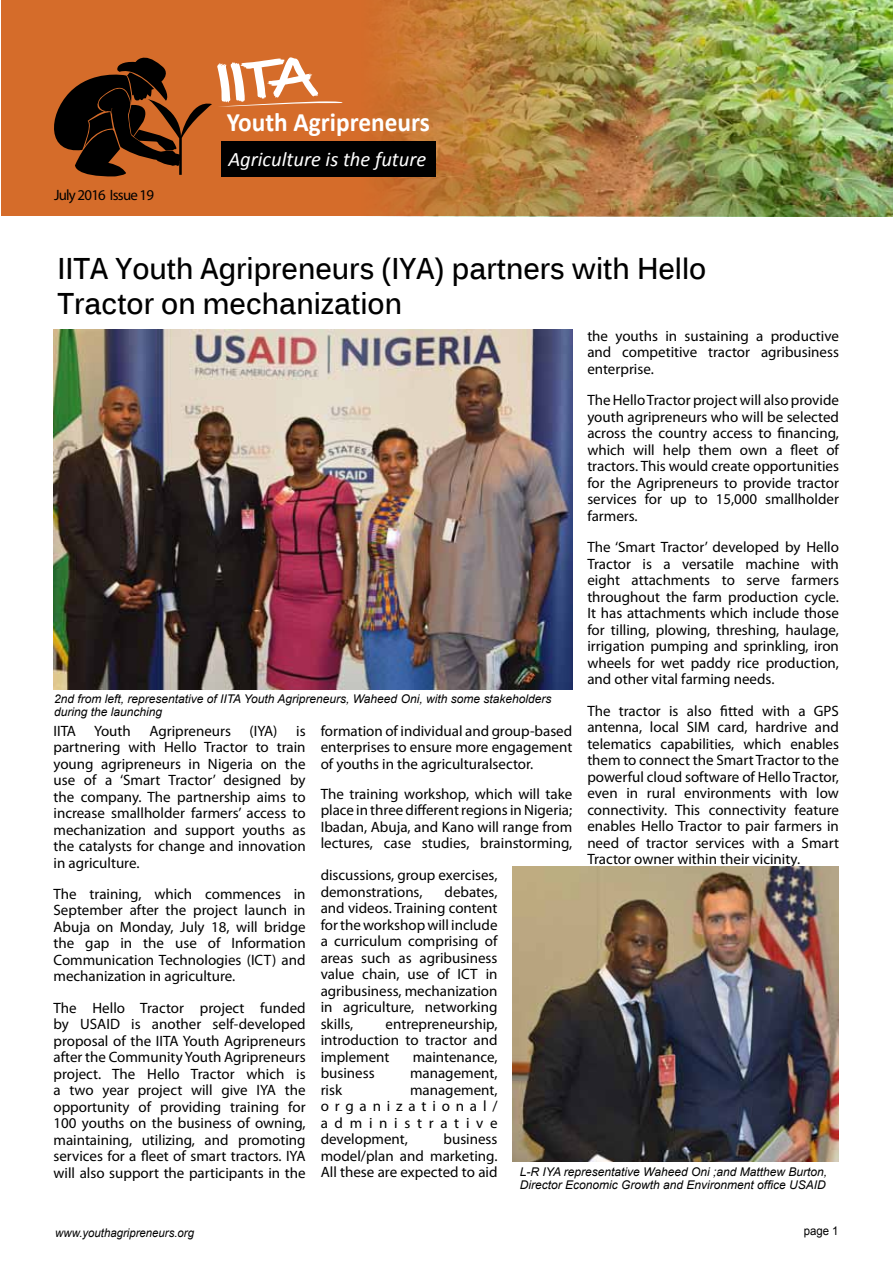
<style>
.page{position:relative;width:893px;height:1263px;background:#fff}
.page>*{position:absolute;margin:0;border:0;box-sizing:border-box;transform-origin:0 0}
.t1{font:700 30px/34.5px "Kalinga";color:#000;scale:.9 1}
.t2{font:700 26.7px "Calibri";color:#fff;scale:.95 1}
.t3{font:italic 20.55px "Calibri";color:#fff}
.t4{font:15px/16.5px "Myriad Pro";color:#000;text-align:justify}
.t5{font:15px "Myriad Pro";letter-spacing:-.05em;color:#000}
.t6{font:italic 12px/12.9px "Arial";color:#000}
.t7{font:italic 12px "Arial";color:#000;scale:.95 1}
.t8{font:12px "Arial";color:#000;scale:.95 1}
</style>
<div class="page">
<div style="left:1px;top:1px;width:891px;height:215px;background:#d56c2a"></div>
<img style="left:221px;top:0;width:672px;height:216px">
<div style="left:222px;top:141px;width:214px;height:35px;background:#000"></div>
<svg style="left:54px;top:50px;width:289px;height:127px"></svg>
<img style="left:53px;top:330px;width:519px;height:359px">
<img style="left:512px;top:866px;width:327px;height:295px">
<p class="t5" style="left:54px;top:186px;width:102px">July 2016 Issue 19</p>
<h2 class="t2" style="left:227px;top:105px;width:215px">Youth Agripreneurs</h2>
<h3 class="t3" style="left:228px;top:146px;width:200px">Agriculture is the future</h3>
<h1 class="t1" style="left:57px;top:254px;width:723px">IITA Youth Agripreneurs (IYA) partners with Hello<br>Tractor on mechanization</h1>
<p class="t4" style="left:587px;top:327px;width:253px">the youths in sustaining a productive and competitive tractor agribusiness enterprise.</p>
<p class="t4" style="left:587px;top:392px;width:253px">The Hello Tractor project will also provide youth agripreneurs who will be selected across the country access to financing, which will help them own a fleet of tractors. This would create opportunities for the Agripreneurs to provide tractor services for up to 15,000 smallholder farmers.</p>
<p class="t4" style="left:587px;top:539px;width:253px">The ‘Smart Tractor’ developed by Hello Tractor is a versatile machine with eight attachments to serve farmers throughout the farm production cycle.<br>It has attachments which include those for tilling, plowing, threshing, haulage, irrigation pumping and sprinkling, iron wheels for wet paddy rice production, and other vital farming needs.</p>
<p class="t4" style="left:587px;top:702px;width:253px">The tractor is also fitted with a GPS antenna, local SIM card, hardrive and telematics capabilities, which enables them to connect the Smart Tractor to the powerful cloud software of Hello Tractor, even in rural environments with low connectivity. This connectivity feature enables Hello Tractor to pair farmers in need of tractor services with a Smart Tractor owner within their vicinity.</p>
<p class="t6" style="left:54px;top:693px;width:499px">2nd from left, representative of IITA Youth Agripreneurs, Waheed Oni, with some stakeholders during the launching</p>
<p class="t4" style="left:321px;top:722px;width:253px">formation of individual and group-based enterprises to ensure more engagement of youths in the agriculturalsector.</p>
<p class="t4" style="left:321px;top:785px;width:253px">The training workshop, which will take place in three different regions in Nigeria; Ibadan, Abuja, and Kano will range from lectures, case studies, brainstorming,</p>
<p class="t4" style="left:53px;top:722px;width:254px">IITA Youth Agripreneurs (IYA) is partnering with Hello Tractor to train young agripreneurs in Nigeria on the use of a ‘Smart Tractor’ designed by the company. The partnership aims to increase smallholder farmers’ access to mechanization and support youths as the catalysts for change and innovation in agriculture.</p>
<p class="t4" style="left:53px;top:885px;width:254px">The training, which commences in September after the project launch in Abuja on Monday, July 18, will bridge the gap in the use of Information Communication Technologies (ICT) and mechanization in agriculture.</p>
<p class="t4" style="left:53px;top:999px;width:254px">The Hello Tractor project funded by USAID is another self-developed proposal of the IITA Youth Agripreneurs after the Community Youth Agripreneurs project. The Hello Tractor which is a two year project will give IYA the opportunity of providing training for 100 youths on the business of owning, maintaining, utilizing, and promoting services for a fleet of smart tractors. IYA will also support the participants in the</p>
<p class="t4" style="left:321px;top:867px;width:178px">discussions, group exercises, demonstrations,</p>
<p class="t4" style="left:321px;top:883px;width:178px;text-indent:124px">debates, and videos. Training content for the workshop will include a curriculum comprising of areas such as agribusiness value chain, use of ICT in agribusiness, mechanization in agriculture, networking skills,</p>
<p class="t4" style="left:321px;top:1015px;width:178px;text-indent:65px">entrepreneurship, introduction to tractor and implement</p>
<p class="t4" style="left:413px;top:1048px;width:86px">maintenance,</p>
<p class="t4" style="left:321px;top:1065px;width:55px">business</p>
<p class="t4" style="left:410px;top:1065px;width:89px">management,</p>
<p class="t4" style="left:321px;top:1081px;width:23px">risk</p>
<p class="t4" style="left:321px;top:1081px;width:178px;text-indent:89px">management, organizational/ administrative development,</p>
<p class="t4" style="left:321px;top:1131px;width:178px;text-indent:123px">business model/plan and marketing.<br>All these are expected to aid</p>
<p class="t6" style="left:520px;top:1165px;width:309px">L-R IYA representative Waheed Oni ;and Matthew Burton,<br>Director Economic Growth and Environment office USAID</p>
<p class="t7" style="left:55px;top:1225px;width:148px">www.youthagripreneurs.org</p>
<p class="t8" style="left:804px;top:1223px;width:38px">page 1</p>
</div>
